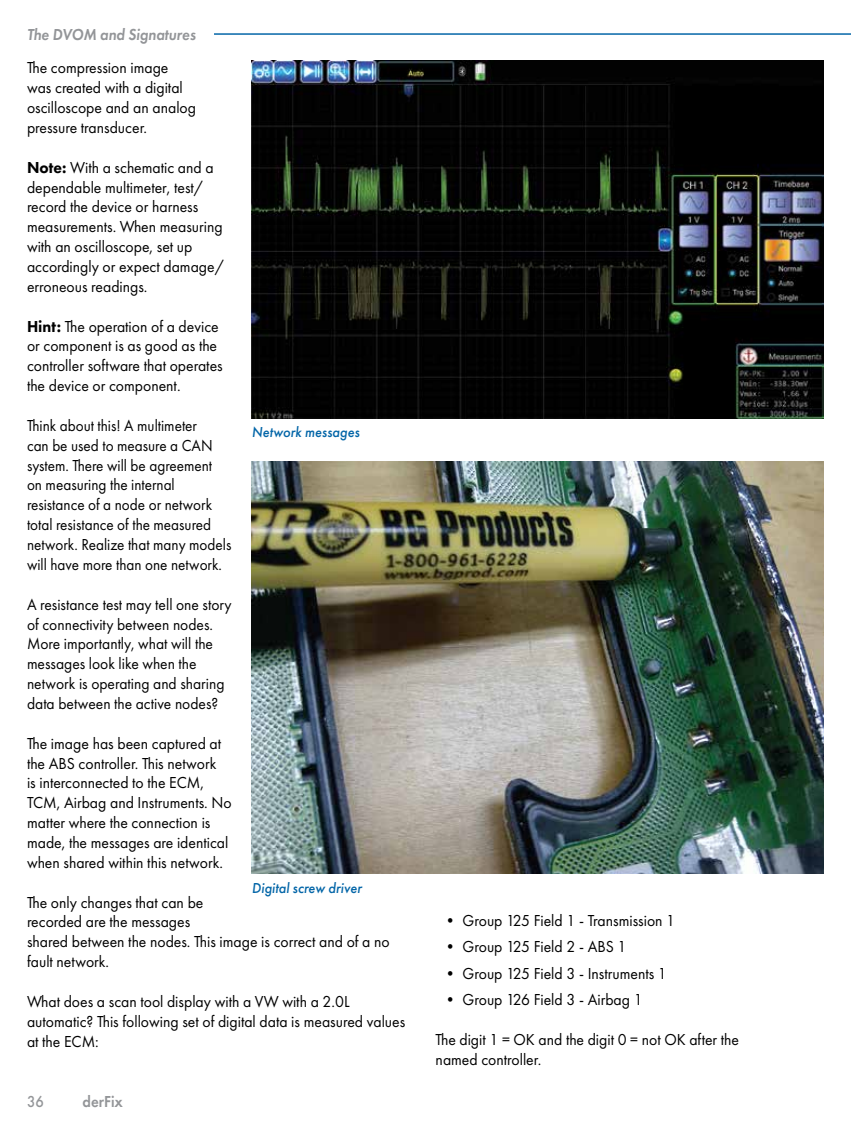
<style>
.page{position:relative;width:851px;height:1134px;background:#fff}
.page>*{position:absolute;margin:0;border:0;box-sizing:border-box;transform-origin:0 0}
.t1{font:16.5px/19.8px "Futura PT";color:#000;scale:.95 1}
.t2{font:16.5px/19.8px "Futura PT";color:#000;scale:.92 1}
.t3{font:16.5px/19.8px "Futura PT";color:#000;scale:.94 1}
.t4{font:italic 600 16.5px "Futura PT";color:#939598;scale:.9 1}
.t5{font:600 16.5px "Futura PT";color:#939598;scale:.9 1}
.t6{font:500 16.5px "Futura PT";color:#939598;scale:.9 1}
.t7{font:italic 500 15px "Futura PT";color:#0466a8;scale:.95 1}
.s1{font-weight:800}
</style>
<div class="page">
<img style="left:252px;top:61px;width:572px;height:357px">
<img style="left:252px;top:461px;width:572px;height:413px">
<hr style="left:214px;top:33px;width:636px;height:2px;background:#0466a8">
<p class="t4" style="left:27px;top:23px;width:189px">The DVOM and Signatures</p>
<p class="t1" style="left:27px;top:58px;width:179px">The compression image was created with a digital oscilloscope and an analog pressure transducer.</p>
<p class="t1" style="left:27px;top:157px;width:209px"><span class="s1">Note:</span> With a schematic and a dependable multimeter, test/ record the device or harness measurements. When measuring with an oscilloscope, set up accordingly or expect damage/ erroneous readings.</p>
<p class="t1" style="left:27px;top:316px;width:207px"><span class="s1">Hint:</span> The operation of a device or component is as good as the controller software that operates the device or component.</p>
<p class="t2" style="left:27px;top:416px;width:224px">Think about this! A multimeter<br>can be used to measure a CAN system. There will be agreement<br>on measuring the internal resistance of a node or network total resistance of the measured network. Realize that many models will have more than one network.</p>
<p class="t3" style="left:27px;top:594px;width:219px">A resistance test may tell one story of connectivity between nodes.<br>More importantly, what will the messages look like when the network is operating and sharing data between the active nodes?</p>
<p class="t1" style="left:27px;top:733px;width:217px">The image has been captured at the ABS controller. This network<br>is interconnected to the ECM,<br>TCM, Airbag and Instruments. No matter where the connection is made, the messages are identical when shared within this network.</p>
<p class="t1" style="left:27px;top:892px;width:383px">The only changes that can be<br>recorded are the messages<br>shared between the nodes. This image is correct and of a no fault network.</p>
<p class="t1" style="left:27px;top:992px;width:400px">What does a scan tool display with a VW with a 2.0L automatic? This following set of digital data is measured values at the ECM:</p>
<p class="t7" style="left:252px;top:423px;width:115px">Network messages</p>
<p class="t7" style="left:252px;top:878px;width:117px">Digital screw driver</p>
<p class="t6" style="left:27px;top:1092px;width:20px">36</p>
<p class="t5" style="left:82px;top:1091px;width:46px">derFix</p>
<p class="t1" style="left:442px;top:910px;width:246px">• Group 125 Field 1 - Transmission 1</p>
<p class="t1" style="left:442px;top:937px;width:195px">• Group 125 Field 2 - ABS 1</p>
<p class="t1" style="left:442px;top:963px;width:238px">• Group 125 Field 3 - Instruments 1</p>
<p class="t1" style="left:442px;top:990px;width:212px">• Group 126 Field 3 - Airbag 1</p>
<p class="t1" style="left:435px;top:1030px;width:321px">The digit 1 = OK and the digit 0 = not OK after the named controller.</p>
</div>
